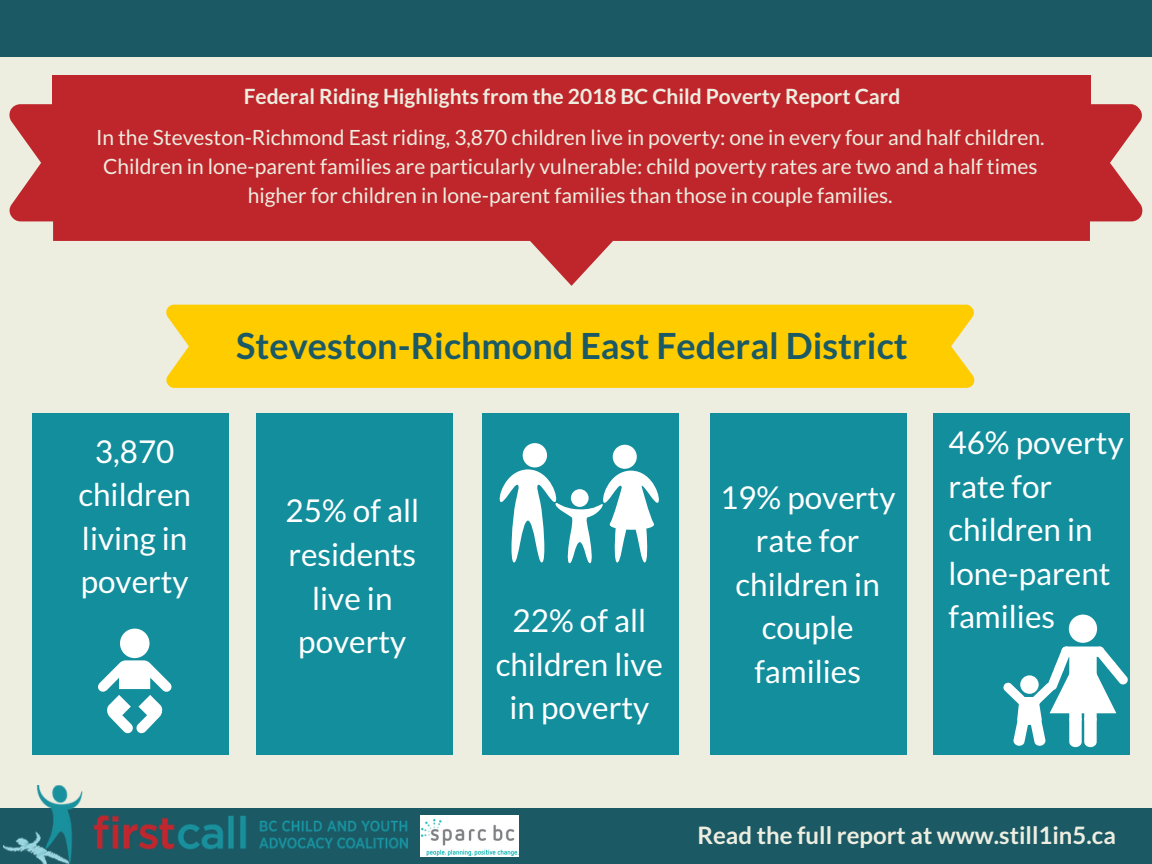
<style>
.page{position:relative;width:1152px;height:864px;background:#edede0}
.page>*{position:absolute;margin:0;border:0;box-sizing:border-box;transform-origin:0 0}
.t1{font:700 36px "Lato";color:#1b5964}
.t2{font:31.5px/43.5px "Lato";color:#fff;text-align:center}
.t3{font:700 24px "Lato";color:#edede0}
.t4{font:21px/29.2px "Lato";color:#edede0;text-align:center}
.t5{font:700 21px "Lato";color:#edede0}
</style>
<div class="page">
<div style="left:0;top:808px;width:1152px;height:56px;background:#1b5964"></div>
<div style="left:32px;top:413px;width:197px;height:342px;background:#128e9c"></div>
<div style="left:256px;top:413px;width:197px;height:342px;background:#128e9c"></div>
<div style="left:482px;top:413px;width:197px;height:342px;background:#128e9c"></div>
<div style="left:710px;top:413px;width:197px;height:342px;background:#128e9c"></div>
<div style="left:933px;top:413px;width:197px;height:342px;background:#128e9c"></div>
<div style="left:166px;top:305px;width:809px;height:83px;background:#fc0"></div>
<div style="left:53px;top:75px;width:1038px;height:78px;background:#bf262c"></div>
<svg style="left:53px;top:221px;width:1037px;height:65px"></svg>
<div style="left:9px;top:104px;width:1134px;height:117px;background:#bf262c"></div>
<div style="left:0;top:0;width:1152px;height:56px;background:#1b5964"></div>
<img style="left:421px;top:815px;width:97px;height:42px">
<div style="left:120px;top:629px;width:30px;height:29px;background:#fff;border-radius:50%"></div>
<svg style="left:98px;top:660px;width:74px;height:73px"></svg>
<div style="left:1069px;top:615px;width:28px;height:28px;background:#fff;border-radius:50%"></div>
<svg style="left:1003px;top:646px;width:125px;height:101px"></svg>
<div style="left:1018px;top:697px;width:22px;height:8px;background:#fff;border-radius:4px"></div>
<div style="left:523px;top:443px;width:24px;height:24px;background:#fff;border-radius:50%"></div>
<div style="left:613px;top:445px;width:24px;height:24px;background:#fff;border-radius:50%"></div>
<svg style="left:499px;top:469px;width:160px;height:94px"></svg>
<img style="left:3px;top:785px;width:404px;height:79px">
<p class="t5" style="left:244px;top:83px;width:658px">Federal Riding Highlights from the 2018 BC Child Poverty Report Card</p>
<p class="t4" style="left:96px;top:122px;width:950px">In the Steveston-Richmond East riding, 3,870 children live in poverty: one in every four and half children.<br>Children in lone-parent families are particularly vulnerable: child poverty rates are two and a half times higher for children in lone-parent families than those in couple families.</p>
<h2 class="t2" style="left:78px;top:429px;width:114px">3,870 children living in poverty</h2>
<h1 class="t1" style="left:236px;top:324px;width:673px">Steveston-Richmond East Federal District</h1>
<h2 class="t2" style="left:286px;top:489px;width:135px">25% of all residents live in poverty</h2>
<h2 class="t2" style="left:496px;top:598px;width:169px">22% of all children live in poverty</h2>
<h2 class="t2" style="left:720px;top:475px;width:177px">19% poverty rate for children in couple families</h2>
<h2 class="t2" style="left:948px;top:420px;width:177px;text-align:left">46% poverty rate for children in lone-parent families</h2>
<p class="t3" style="left:697px;top:820px;width:420px">Read the full report at www.still1in5.ca</p>
</div>
